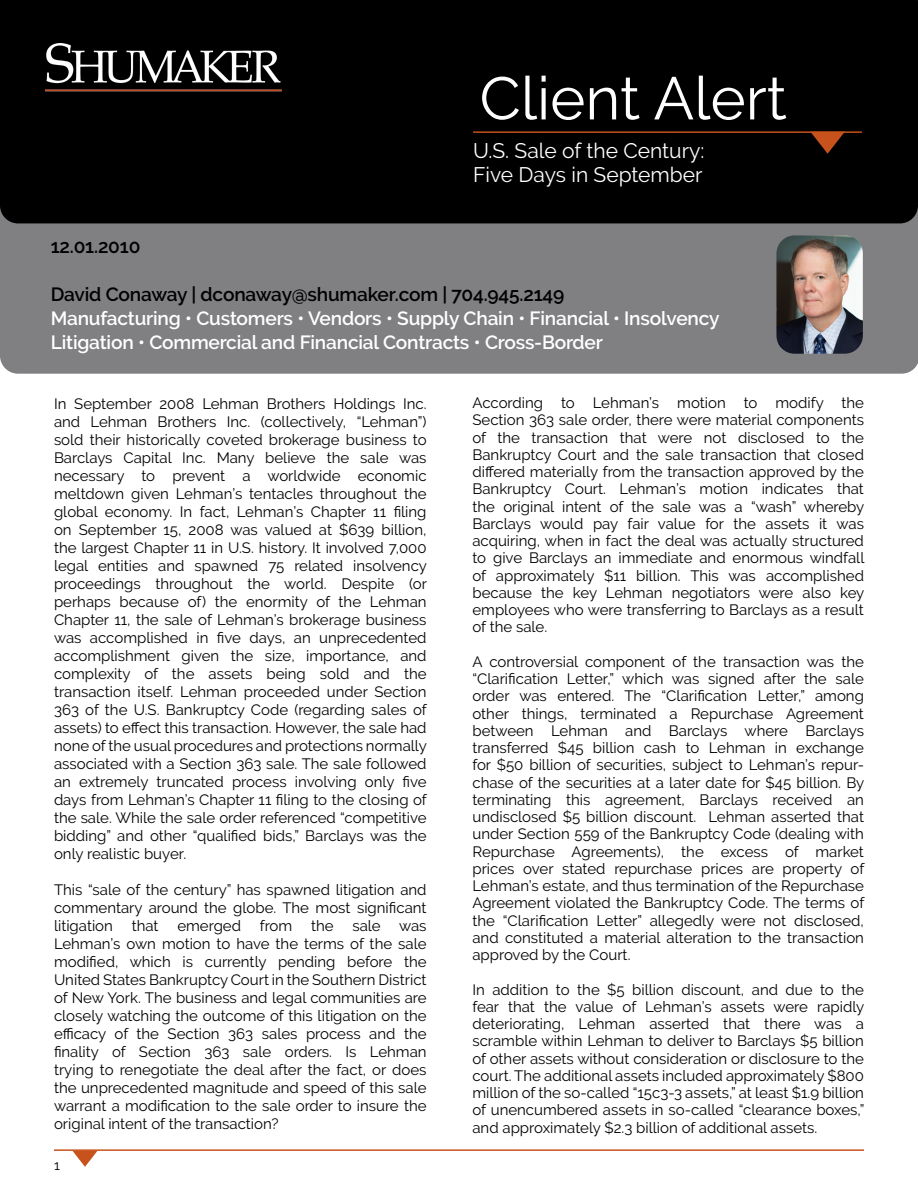
<style>
.page{position:relative;width:918px;height:1188px;background:#fff}
.page>*{position:absolute;margin:0;border:0;box-sizing:border-box;transform-origin:0 0}
.t1{font:60px "Raleway";color:#fff}
.t2{font:21px "Raleway";color:#fff}
.t3{font:600 19.2px/24px "Raleway";letter-spacing:-.01em;color:#fff}
.t4{font:600 19.2px "Raleway";letter-spacing:-.01em;color:#000}
.t5{font:15px/18px "Raleway";color:#000;text-align:justify}
.t6{font:13.5px "Raleway";color:#000}
.s1{color:#000}
</style>
<div class="page">
<div style="left:0;top:223px;width:918px;height:151px;background:#808082"></div>
<div style="left:0;top:0;width:918px;height:223px;background:#000"></div>
<img style="left:776px;top:235px;width:87px;height:119px">
<hr style="left:473px;top:131px;width:389px;height:2px;background:#c7521b">
<svg style="left:810px;top:132px;width:35px;height:22px"></svg>
<img style="left:45px;top:44px;width:237px;height:49px">
<hr style="left:54px;top:1149px;width:810px;height:2px;background:#c7521b">
<svg style="left:72px;top:1151px;width:26px;height:16px"></svg>
<p class="t1" style="left:480px;top:63px;width:309px">Client Alert</p>
<p class="t2" style="left:473px;top:139px;width:233px">U.S. Sale of the Century:</p>
<p class="t2" style="left:473px;top:163px;width:231px">Five Days in September</p>
<p class="t4" style="left:51px;top:236px;width:91px">12.01.2010</p>
<p class="t3" style="left:51px;top:283px;width:670px"><span class="s1">David Conaway ‖| dconaway@shumaker.com |‖ 704.945.2149<br></span>Manufacturing • Customers • Vendors • Supply Chain • Financial • Insolvency</p>
<p class="t3" style="left:51px;top:331px;width:554px">Litigation • Commercial and Financial Contracts • Cross-Border</p>
<p class="t5" style="left:54px;top:394px;width:375px">In September 2008 Lehman Brothers Holdings Inc. and Lehman Brothers Inc. (collectively, “Lehman”) sold their historically coveted brokerage business to Barclays Capital Inc. Many believe the sale was necessary to prevent a worldwide economic meltdown given Lehman’s tentacles throughout the global economy. In fact, Lehman’s Chapter 11 filing on September 15, 2008 was valued at $639 billion, the largest Chapter 11 in U.S. history. It involved 7,000 legal entities and spawned 75 related insolvency proceedings throughout the world. Despite (or perhaps because of) the enormity of the Lehman Chapter 11, the sale of Lehman’s brokerage business was accomplished in five days, an unprecedented accomplishment given the size, importance, and complexity of the assets being sold and the transaction itself. Lehman proceeded under Section 363 of the U.S. Bankruptcy Code (regarding sales of assets) to effect this transaction. However, the sale had none of the usual procedures and protections normally associated with a Section 363 sale. The sale followed an extremely truncated process involving only five days from Lehman’s Chapter 11 filing to the closing of the sale. While the sale order referenced “competitive bidding” and other “qualified bids,” Barclays was the only realistic buyer.</p>
<p class="t5" style="left:54px;top:880px;width:374px">This “sale of the century” has spawned litigation and commentary around the globe. The most significant litigation</p>
<p class="t5" style="left:132px;top:916px;width:28px">that</p>
<p class="t5" style="left:177px;top:916px;width:116px">emerged from</p>
<p class="t5" style="left:311px;top:916px;width:24px">the</p>
<p class="t5" style="left:54px;top:916px;width:374px;text-indent:298px">sale was Lehman’s own motion to have the terms of the sale modified, which is currently pending before the United States Bankruptcy Court in the Southern District of New York. The business and legal communities are closely watching the outcome of this litigation on the efficacy of the Section 363 sales process and the finality of Section 363 sale orders. Is Lehman trying to renegotiate the deal after the fact, or does the unprecedented magnitude and speed of this sale warrant a modification to the sale order to insure the original intent of the transaction?</p>
<p class="t6" style="left:54px;top:1157px;width:7px">1</p>
<p class="t5" style="left:472px;top:394px;width:394px;line-height:17.2px">According to Lehman’s motion to modify the Section 363 sale order, there were material components of the transaction that were not disclosed to the Bankruptcy Court and the sale transaction that closed differed materially from the transaction approved by the Bankruptcy Court. Lehman’s motion indicates that the original intent of the sale was a “wash” whereby Barclays would pay fair value for the assets it was acquiring, when in fact the deal was actually structured to give Barclays an immediate and enormous windfall of approximately $11 billion. This was accomplished because the key Lehman negotiators were also key employees who were transferring to Barclays as a result of the sale.</p>
<p class="t5" style="left:472px;top:653px;width:393px;line-height:17.2px">A controversial component of the transaction was the “Clarification Letter,” which was signed after the sale order was entered. The “Clarification Letter,” among other things, terminated a Repurchase Agreement between Lehman and Barclays where Barclays transferred $45 billion cash to Lehman in exchange for $50 billion of securities, subject to Lehman’s repur&shy;chase of the securities at a later date for $45 billion. By terminating this agreement, Barclays received an undisclosed $5 billion discount. Lehman asserted that under Section 559 of the Bankruptcy Code (dealing with Repurchase Agreements), the excess of market prices over stated repurchase prices are property of Lehman’s estate, and thus termination of the Repurchase Agreement violated the Bankruptcy Code. The terms of the “Clarification Letter” allegedly were not disclosed, and constituted a material alteration to the transaction approved by the Court.</p>
<p class="t5" style="left:472px;top:981px;width:393px;line-height:17.4px">In addition to the $5 billion discount, and due to the fear that the value of Lehman’s assets were rapidly deteriorating, Lehman asserted that there was a scramble within Lehman to deliver to Barclays $5 billion of other assets without consideration or disclosure to the court. The additional assets included approximately $800 million of the so-called “15c3-3 assets,” at least $1.9 billion of unencumbered assets in so-called “clearance boxes,” and approximately $2.3 billion of additional assets.</p>
</div>
